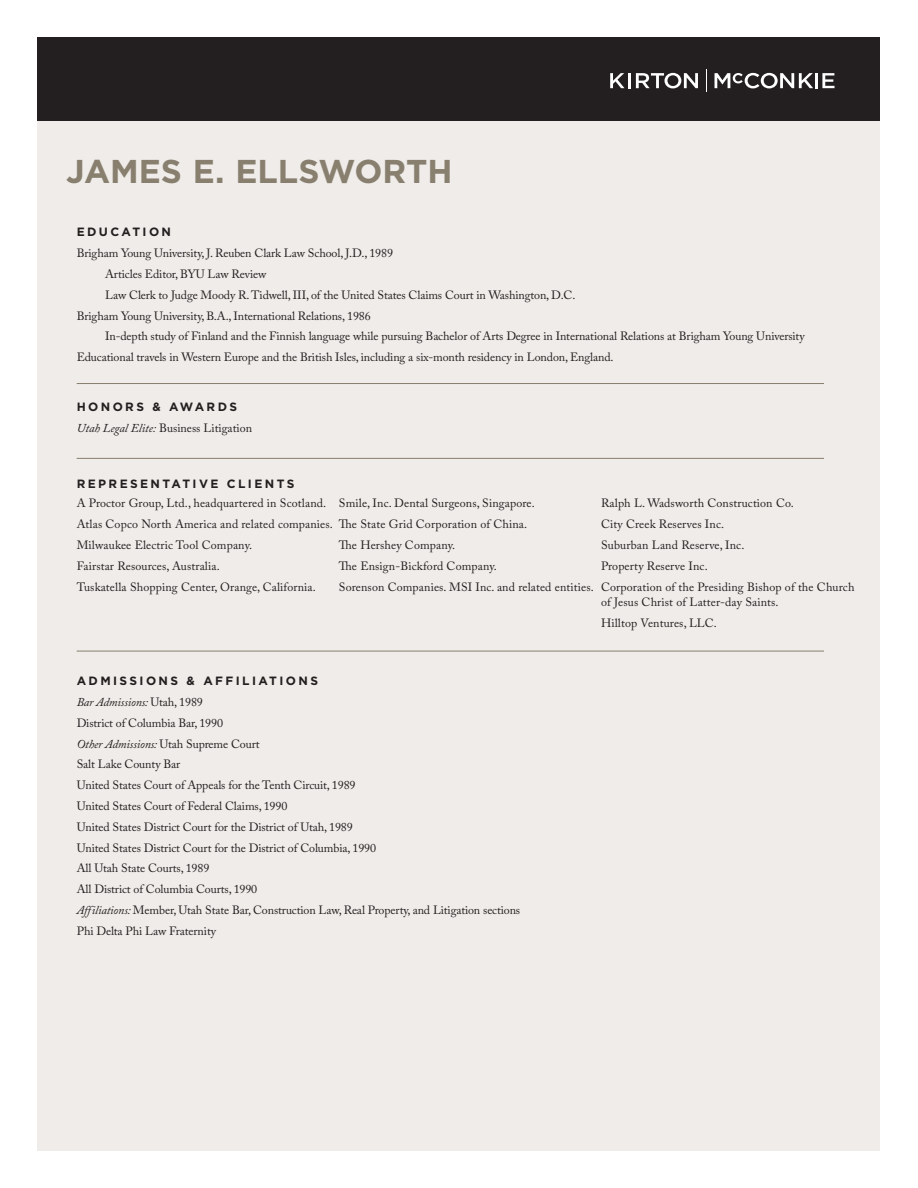
<style>
.page{position:relative;width:918px;height:1188px;background:#fff}
.page>*{position:absolute;margin:0;border:0;box-sizing:border-box;transform-origin:0 0}
.t1{font:700 33px "Gotham";color:#887f6f}
.Admission_columns{font:12px "Adobe Caslon Pro";letter-spacing:-.01em;color:#231f20}
.Admission_columns-2{font:12px/14.4px "Adobe Caslon Pro";letter-spacing:.01em;color:#231f20}
.t2{font:700 12px "Gotham";letter-spacing:.2em;color:#231f20}
.t3{font:italic 12px "Adobe Caslon Pro";letter-spacing:-.01em;color:#231f20}
.s1{font-style:italic}
.s2{font-style:normal}
</style>
<div class="page">
<div style="left:38px;top:110px;width:842px;height:1040px;background:#efece9"></div>
<div style="left:38px;top:38px;width:842px;height:83px;background:#231f20"></div>
<svg style="left:610px;top:73px;width:15px;height:15px"></svg>
<svg style="left:636px;top:73px;width:62px;height:15px"></svg>
<hr style="left:815px;top:73px;width:3px;height:15px;background:#fff">
<svg style="left:822px;top:73px;width:13px;height:15px"></svg>
<hr style="left:628px;top:73px;width:3px;height:15px;background:#fff">
<svg style="left:715px;top:73px;width:98px;height:15px"></svg>
<svg style="left:706px;top:69px;width:1px;height:23px"></svg>
<hr style="left:77px;top:383px;width:747px;height:1px;background:#887f6f">
<hr style="left:77px;top:458px;width:747px;height:1px;background:#887f6f">
<hr style="left:77px;top:651px;width:747px;height:1px;background:#887f6f">
<p class="t1" style="left:66px;top:150px;width:388px">JAMES E. ELLSWORTH</p>
<p class="t2" style="left:77px;top:224px;width:96px">EDUCATION</p>
<p class="Admission_columns" style="left:77px;top:246px;width:318px">Brigham Young University, J. Reuben Clark Law School, J.D., 1989</p>
<p class="Admission_columns" style="left:105px;top:267px;width:163px">Articles Editor, BYU Law Review</p>
<p class="Admission_columns" style="left:105px;top:288px;width:472px">Law Clerk to Judge Moody R. Tidwell, III, of the United States Claims Court in Washington, D.C.</p>
<p class="Admission_columns" style="left:77px;top:309px;width:296px">Brigham Young University, B.A., International Relations, 1986</p>
<p class="Admission_columns" style="left:105px;top:329px;width:701px">In-depth study of Finland and the Finnish language while pursuing Bachelor of Arts Degree in International Relations at Brigham Young University</p>
<p class="Admission_columns" style="left:77px;top:350px;width:538px">Educational travels in Western Europe and the British Isles, including a six-month residency in London, England.</p>
<p class="t2" style="left:77px;top:398px;width:162px">HONORS &amp; AWARDS</p>
<p class="Admission_columns" style="left:77px;top:420px;width:177px"><span class="s1">Utah Legal Elite:</span> Business Litigation</p>
<p class="t2" style="left:77px;top:476px;width:219px">REPRESENTATIVE CLIENTS</p>
<p class="Admission_columns-2" style="left:77px;top:495px;width:251px">A Proctor Group, Ltd., headquartered in Scotland.</p>
<p class="Admission_columns-2" style="left:77px;top:517px;width:258px">Atlas Copco North America and related companies.</p>
<p class="Admission_columns-2" style="left:77px;top:538px;width:177px">Milwaukee Electric Tool Company.</p>
<p class="Admission_columns-2" style="left:77px;top:559px;width:145px">Fairstar Resources, Australia.</p>
<p class="Admission_columns-2" style="left:77px;top:580px;width:241px">Tuskatella Shopping Center, Orange, California.</p>
<p class="Admission_columns-2" style="left:339px;top:495px;width:197px">Smile, Inc. Dental Surgeons, Singapore.</p>
<p class="Admission_columns-2" style="left:339px;top:517px;width:190px">The State Grid Corporation of China.</p>
<p class="Admission_columns-2" style="left:339px;top:538px;width:118px">The Hershey Company.</p>
<p class="Admission_columns-2" style="left:339px;top:559px;width:160px">The Ensign-Bickford Company.</p>
<p class="Admission_columns-2" style="left:339px;top:580px;width:256px">Sorenson Companies. MSI Inc. and related entities.</p>
<p class="Admission_columns-2" style="left:601px;top:495px;width:194px">Ralph L. Wadsworth Construction Co.</p>
<p class="Admission_columns-2" style="left:601px;top:517px;width:125px">City Creek Reserves Inc.</p>
<p class="Admission_columns-2" style="left:601px;top:538px;width:145px">Suburban Land Reserve, Inc.</p>
<p class="Admission_columns-2" style="left:601px;top:559px;width:108px">Property Reserve Inc.</p>
<p class="Admission_columns-2" style="left:601px;top:580px;width:255px">Corporation of the Presiding Bishop of the Church of Jesus Christ of Latter-day Saints.</p>
<p class="Admission_columns-2" style="left:601px;top:616px;width:117px">Hilltop Ventures, LLC.</p>
<p class="t2" style="left:77px;top:673px;width:243px">ADMISSIONS &amp; AFFILIATIONS</p>
<p class="t3" style="left:77px;top:695px;width:128px">Bar Admissions: <span class="s2">Utah, 1989</span></p>
<p class="Admission_columns" style="left:77px;top:716px;width:148px">District of Columbia Bar, 1990</p>
<p class="t3" style="left:77px;top:736px;width:185px">Other Admissions: <span class="s2">Utah Supreme Court</span></p>
<p class="Admission_columns" style="left:77px;top:757px;width:105px">Salt Lake County Bar</p>
<p class="Admission_columns" style="left:77px;top:778px;width:280px">United States Court of Appeals for the Tenth Circuit, 1989</p>
<p class="Admission_columns" style="left:77px;top:799px;width:212px">United States Court of Federal Claims, 1990</p>
<p class="Admission_columns" style="left:77px;top:820px;width:278px">United States District Court for the District of Utah, 1989</p>
<p class="Admission_columns" style="left:77px;top:840px;width:301px">United States District Court for the District of Columbia, 1990</p>
<p class="Admission_columns" style="left:77px;top:861px;width:134px">All Utah State Courts, 1989</p>
<p class="Admission_columns" style="left:77px;top:882px;width:182px">All District of Columbia Courts, 1990</p>
<p class="Admission_columns" style="left:77px;top:903px;width:445px"><span class="s1">Affiliations:</span> Member, Utah State Bar, Construction Law, Real Property, and Litigation sections</p>
<p class="Admission_columns" style="left:77px;top:924px;width:141px">Phi Delta Phi Law Fraternity</p>
</div>
